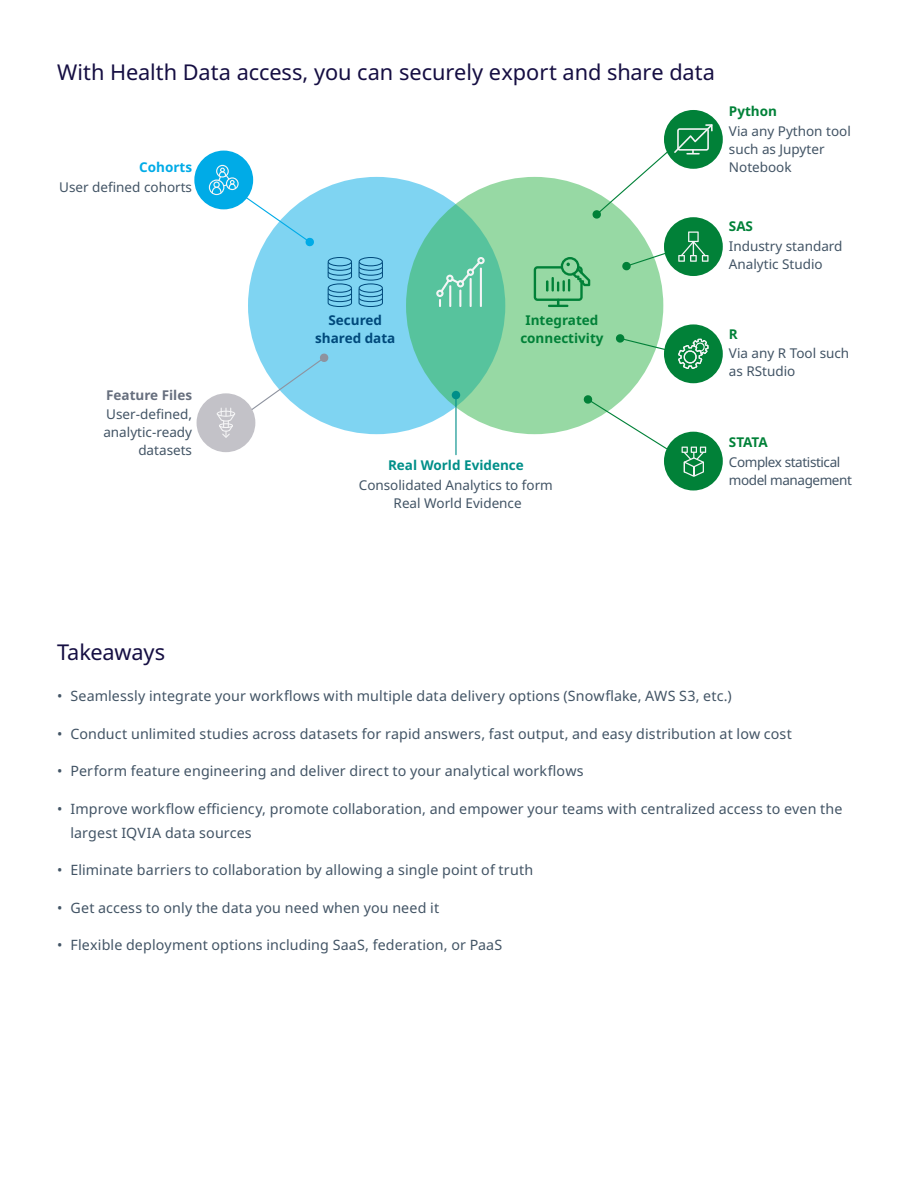
<style>
.page{position:relative;width:918px;height:1188px;background:#fff}
.page>*{position:absolute;margin:0;border:0;box-sizing:border-box;transform-origin:0 0}
.t1{font:21.75px "Noto Sans";letter-spacing:-.005em;color:#150e42}
.t2{font:14.25px/24px "Noto Sans";letter-spacing:.01em;color:#425465}
.t3{font:13.5px/18px "Noto Sans";color:#425465}
.t4{font:700 13.5px/18px "Noto Sans";color:#018138;text-align:center}
.t5{font:13.5px/18px "Noto Sans";letter-spacing:-.03em;color:#425465}
.t6{font:700 13.5px "Noto Sans";color:#008f89}
.t7{font:700 13.5px/18px "Noto Sans";color:#00497b;text-align:center}
.t8{font:700 13.5px "Noto Sans";color:#676f7e}
.t9{font:700 13.5px "Noto Sans";color:#00abe7}
</style>
<div class="page">
<div style="left:248px;top:177px;width:257px;height:257px;background:#7fd4f2;border-radius:50%"></div>
<svg style="left:406px;top:177px;width:257px;height:257px;background:#86d3a2"></svg>
<div style="left:197px;top:393px;width:58px;height:59px;background:#c3c2c8;border-radius:50%"></div>
<div style="left:194px;top:151px;width:59px;height:58px;background:#00abe7;border-radius:50%"></div>
<div style="left:664px;top:432px;width:59px;height:58px;background:#018138;border-radius:50%"></div>
<div style="left:664px;top:110px;width:59px;height:59px;background:#018138;border-radius:50%"></div>
<div style="left:664px;top:217px;width:59px;height:59px;background:#018138;border-radius:50%"></div>
<div style="left:664px;top:324px;width:59px;height:59px;background:#018138;border-radius:50%"></div>
<svg style="left:622px;top:252px;width:44px;height:19px"></svg>
<svg style="left:615px;top:334px;width:51px;height:17px"></svg>
<svg style="left:583px;top:395px;width:85px;height:55px"></svg>
<hr style="left:455px;top:395px;width:2px;height:60px;background:#008f89">
<div style="left:452px;top:391px;width:8px;height:8px;background:#008f89;border-radius:50%"></div>
<svg style="left:251px;top:353px;width:78px;height:58px"></svg>
<svg style="left:328px;top:257px;width:24px;height:50px"></svg>
<svg style="left:359px;top:257px;width:24px;height:50px"></svg>
<hr style="left:548px;top:305px;width:20px;height:2px;background:#018138">
<svg style="left:534px;top:257px;width:56px;height:49px;background:#71c389"></svg>
<svg style="left:436px;top:257px;width:49px;height:50px;background:#75ccae"></svg>
<svg style="left:592px;top:124px;width:121px;height:95px"></svg>
<svg style="left:678px;top:231px;width:31px;height:31px"></svg>
<svg style="left:678px;top:339px;width:31px;height:30px"></svg>
<svg style="left:682px;top:447px;width:24px;height:30px"></svg>
<svg style="left:209px;top:165px;width:105px;height:82px"></svg>
<svg style="left:217px;top:408px;width:18px;height:30px"></svg>
<h1 class="t1" style="left:57px;top:60px;width:660px">With Health Data access, you can securely export and share data</h1>
<p class="t9" style="left:139px;top:160px;width:54px">Cohorts</p>
<p class="t3" style="left:59px;top:178px;width:134px">User defined cohorts</p>
<p class="t4" style="left:729px;top:102px;width:50px">Python</p>
<p class="t3" style="left:729px;top:122px;width:123px">Via any Python tool such as Jupyter<br>Notebook</p>
<p class="t4" style="left:729px;top:218px;width:26px">SAS</p>
<p class="t3" style="left:729px;top:237px;width:115px">Industry standard<br>Analytic Studio</p>
<p class="t8" style="left:106px;top:387px;width:87px">Feature Files</p>
<p class="t3" style="left:103px;top:406px;width:90px;text-align:right">User-defined, analytic-ready datasets</p>
<p class="t7" style="left:315px;top:311px;width:82px">Secured shared data</p>
<p class="t4" style="left:520px;top:311px;width:85px">Integrated connectivity</p>
<p class="t6" style="left:388px;top:458px;width:137px">Real World Evidence</p>
<p class="t3" style="left:359px;top:476px;width:196px;text-align:center">Consolidated Analytics to form<br>Real World Evidence</p>
<p class="t4" style="left:729px;top:325px;width:10px">R</p>
<p class="t3" style="left:729px;top:344px;width:122px">Via any R Tool such as RStudio</p>
<p class="t4" style="left:729px;top:434px;width:40px">STATA</p>
<p class="t5" style="left:729px;top:453px;width:125px">Complex statistical model management</p>
<h1 class="t1" style="left:57px;top:639px;width:110px">Takeaways</h1>
<p class="t2" style="left:57px;top:684px;width:676px">• Seamlessly integrate your workflows with multiple data delivery options (Snowflake, AWS S3, etc.)</p>
<p class="t2" style="left:57px;top:722px;width:736px">• Conduct unlimited studies across datasets for rapid answers, fast output, and easy distribution at low cost</p>
<p class="t2" style="left:57px;top:759px;width:528px">• Perform feature engineering and deliver direct to your analytical workflows</p>
<p class="t2" style="left:70px;top:797px;width:774px;text-indent:-13px">• Improve workflow efficiency, promote collaboration, and empower your teams with centralized access to even the largest IQVIA data sources</p>
<p class="t2" style="left:57px;top:858px;width:478px">• Eliminate barriers to collaboration by allowing a single point of truth</p>
<p class="t2" style="left:57px;top:896px;width:384px">• Get access to only the data you need when you need it</p>
<p class="t2" style="left:57px;top:933px;width:447px">• Flexible deployment options including SaaS, federation, or PaaS</p>
</div>
